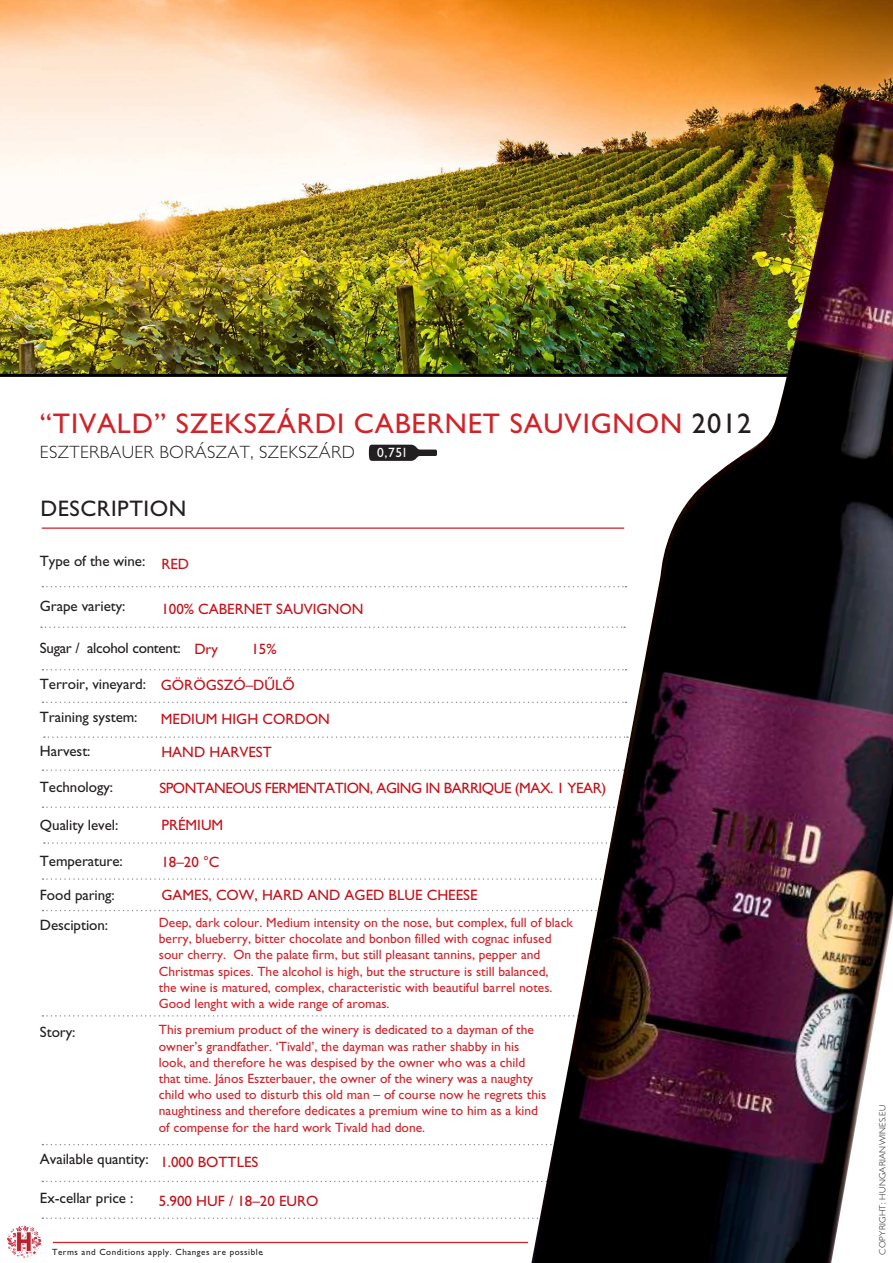
<style>
.page{position:relative;width:893px;height:1263px;background:#fff}
.page>*{position:absolute;margin:0;border:0;box-sizing:border-box;transform-origin:0 0}
.t1{font:500 28.5px "Gill CE";letter-spacing:.03em;color:#d1232a}
.t2{font:500 22.5px "Gill CE";letter-spacing:.025em;color:#231f20}
.t3{font:300 17.85px "Gill CE";letter-spacing:.02em;color:#231f20}
.t4{font:500 15px/30px "Gill CE";letter-spacing:-.005em;color:#231f20}
.t5{font:500 15px/32.8px "Gill CE";color:#c4121a}
.t6{font:500 15px "Gill CE";letter-spacing:-.03em;color:#c4121a}
.t7{font:500 13.5px/16.2px "Gill CE";color:#d1232a}
.t8{font:500 13.5px "Gill CE";color:#fff}
.t9{font:500 9px "Gill CE";letter-spacing:.06em;color:#231f20}
.t10{font:300 9px "Gill CE";letter-spacing:.025em;color:#231f20}
.s1{color:#231f20}
</style>
<div class="page">
<img style="left:0;top:0;width:893px;height:374px">
<hr style="left:0;top:374px;width:893px;height:3px;background:#000">
<svg style="left:42px;top:586px;width:487px;height:1px"></svg>
<svg style="left:42px;top:669px;width:487px;height:1px"></svg>
<svg style="left:44px;top:736px;width:487px;height:2px"></svg>
<svg style="left:44px;top:842px;width:487px;height:2px"></svg>
<svg style="left:42px;top:1015px;width:487px;height:2px"></svg>
<svg style="left:42px;top:1144px;width:488px;height:1px"></svg>
<svg style="left:42px;top:1217px;width:487px;height:2px"></svg>
<svg style="left:42px;top:1181px;width:487px;height:1px"></svg>
<hr style="left:42px;top:527px;width:582px;height:2px;background:#d1232a">
<svg style="left:41px;top:626px;width:487px;height:2px"></svg>
<svg style="left:42px;top:701px;width:487px;height:2px"></svg>
<svg style="left:43px;top:806px;width:487px;height:2px"></svg>
<svg style="left:43px;top:769px;width:487px;height:2px"></svg>
<svg style="left:43px;top:878px;width:487px;height:2px"></svg>
<svg style="left:43px;top:910px;width:487px;height:1px"></svg>
<hr style="left:53px;top:1242px;width:475px;height:1px;background:#d1232a">
<svg style="left:369px;top:445px;width:68px;height:16px"></svg>
<img style="left:8px;top:1225px;width:33px;height:33px">
<img style="left:531px;top:98px;width:362px;height:1165px">
<h1 class="t1" style="left:40px;top:408px;width:713px">“TIVALD” SZEKSZÁRDI CABERNET SAUVIGNON <span class="s1">2012</span></h1>
<h3 class="t3" style="left:40px;top:446px;width:316px">ESZTERBAUER BORÁSZAT, SZEKSZÁRD</h3>
<h2 class="t2" style="left:40px;top:496px;width:147px">DESCRIPTION</h2>
<p class="t8" style="left:377px;top:445px;width:30px">0,75l</p>
<p class="t4" style="left:40px;top:546px;width:107px">Type of the wine:</p>
<p class="t4" style="left:40px;top:591px;width:87px">Grape variety:</p>
<p class="t4" style="left:40px;top:633px;width:142px">Sugar / alcohol content:</p>
<p class="t4" style="left:40px;top:669px;width:108px">Terroir, vineyard:</p>
<p class="t4" style="left:40px;top:702px;width:99px">Training system:</p>
<p class="t4" style="left:40px;top:736px;width:52px">Harvest:</p>
<p class="t4" style="left:40px;top:772px;width:75px">Technology:</p>
<p class="t4" style="left:40px;top:810px;width:80px">Quality level:</p>
<p class="t4" style="left:40px;top:846px;width:84px">Temperature:</p>
<p class="t4" style="left:40px;top:880px;width:76px">Food paring:<br>Desciption:</p>
<p class="t5" style="left:161px;top:547px;width:29px">RED</p>
<p class="t5" style="left:161px;top:592px;width:204px">100% CABERNET SAUVIGNON</p>
<p class="t5" style="left:194px;top:633px;width:25px">Dry</p>
<p class="t5" style="left:251px;top:633px;width:27px">15%</p>
<p class="t5" style="left:161px;top:669px;width:135px">GÖRÖGSZÓ–DŰLŐ</p>
<p class="t5" style="left:161px;top:703px;width:170px">MEDIUM HIGH CORDON<br>HAND HARVEST</p>
<p class="t6" style="left:159px;top:780px;width:448px">SPONTANEOUS FERMENTATION, AGING IN BARRIQUE (MAX. 1 YEAR)</p>
<p class="t5" style="left:161px;top:808px;width:64px">PRÉMIUM</p>
<p class="t5" style="left:161px;top:845px;width:60px">18–20 °C</p>
<p class="t5" style="left:161px;top:879px;width:318px">GAMES, COW, HARD AND AGED BLUE CHEESE</p>
<p class="t7" style="left:159px;top:914px;width:416px">Deep, dark colour. Medium intensity on the nose, but complex, full of black berry, blueberry, bitter chocolate and bonbon filled with cognac infused sour cherry. On the palate firm, but still pleasant tannins, pepper and Christmas spices. The alcohol is high, but the structure is still balanced,<br>the wine is matured, complex, characteristic with beautiful barrel notes.<br>Good lenght with a wide range of aromas.</p>
<p class="t4" style="left:40px;top:1017px;width:37px">Story:</p>
<p class="t4" style="left:40px;top:1144px;width:110px">Available quantity:</p>
<p class="t4" style="left:40px;top:1183px;width:95px">Ex-cellar price :</p>
<p class="t7" style="left:159px;top:1022px;width:389px">This premium product of the winery is dedicated to a dayman of the owner’s grandfather. ‘Tivald’, the dayman was rather shabby in his look, and therefore he was despised by the owner who was a child that time. János Eszterbauer, the owner of the winery was a naughty child who used to disturb this old man – of course now he regrets this naughtiness and therefore dedicates a premium wine to him as a kind of compense for the hard work Tivald had done.</p>
<p class="t5" style="left:160px;top:1146px;width:100px">1.000 BOTTLES</p>
<p class="t5" style="left:159px;top:1185px;width:161px">5.900 HUF / 18–20 EURO</p>
<p class="t9" style="left:52px;top:1247px;width:213px">Terms and Conditions apply. Changes are possible.</p>
<p class="t10" style="left:879px;top:1254px;width:151px;rotate:-90deg">COPYRIGHT: HUNGARIANWINES.EU</p>
</div>
